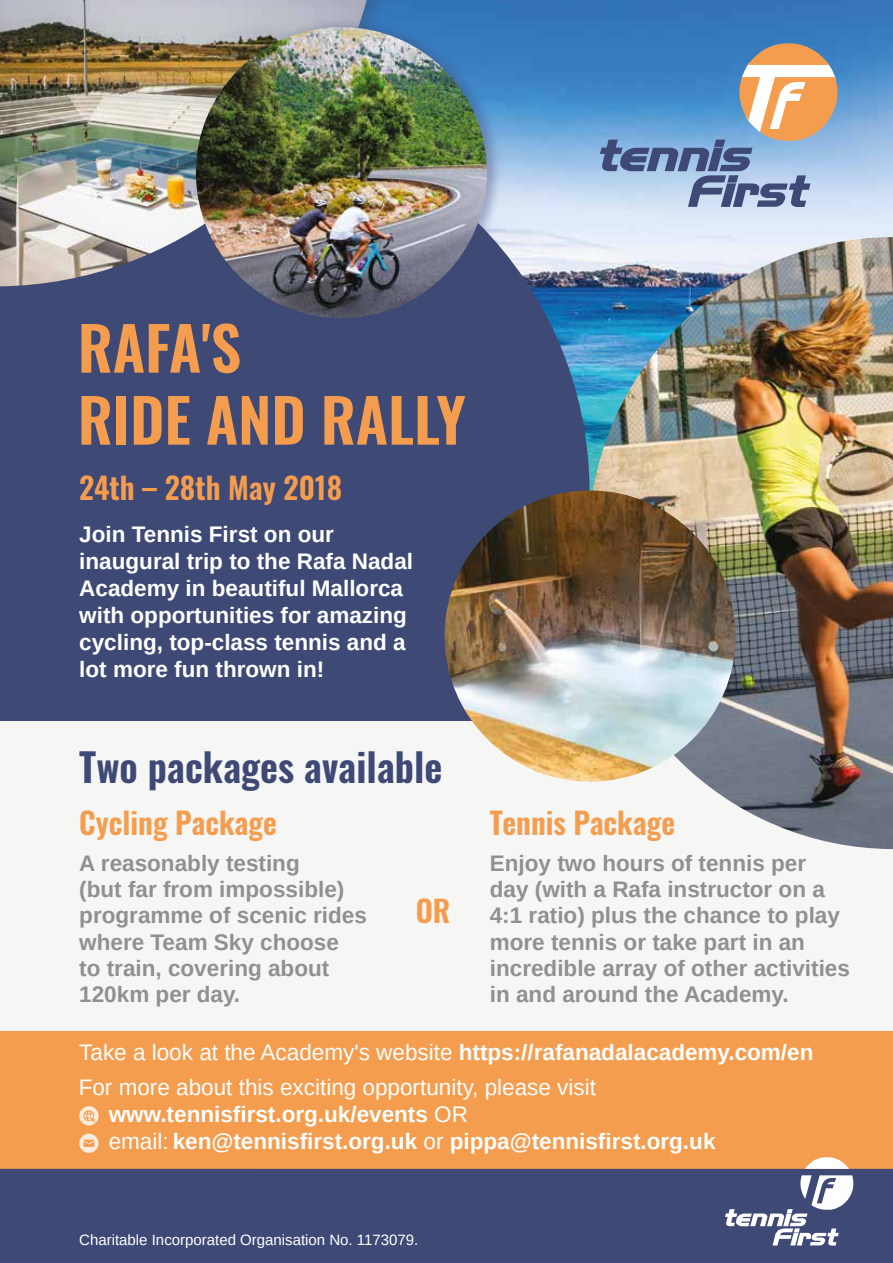
<style>
.page{position:relative;width:893px;height:1263px;background:#fff}
.page>*{position:absolute;margin:0;border:0;box-sizing:border-box;transform-origin:0 0}
.t1{font:600 60px/72px "Oswald";color:#f59d4f}
.t2{font:600 39px "Oswald";color:#3e4975}
.t3{font:600 30px "Oswald";color:#f59d4f}
.t4{font:700 22.5px/27px "Arimo";color:#fff}
.t5{font:700 22.5px/26.2px "Arimo";color:#8f908f}
.t6{font:15px "Arimo";color:#fff}
.s1{font-weight:400}
</style>
<div class="page">
<div style="left:0;top:1026px;width:893px;height:143px;background:#f59d4f"></div>
<img style="left:668px;top:0;width:225px;height:237px">
<div style="left:0;top:306px;width:588px;height:416px;background:#3e4975"></div>
<svg style="left:668px;top:40px;width:171px;height:167px"></svg>
<div style="left:0;top:1169px;width:893px;height:94px;background:#3e4975"></div>
<div style="left:0;top:722px;width:893px;height:309px;background:#f6f6f5"></div>
<img style="left:588px;top:237px;width:305px;height:612px">
<img style="left:445px;top:490px;width:291px;height:291px;border-radius:146px">
<svg style="left:805px;top:1157px;width:44px;height:12px"></svg>
<svg style="left:725px;top:1175px;width:128px;height:70px"></svg>
<svg style="left:79px;top:1106px;width:20px;height:19px"></svg>
<img style="left:0;top:0;width:125px;height:286px">
<img style="left:125px;top:0;width:543px;height:333px">
<img style="left:196px;top:27px;width:291px;height:291px;border-radius:146px">
<svg style="left:79px;top:1134px;width:20px;height:19px"></svg>
<h1 class="t1" style="left:78px;top:316px;width:389px">RAFA'S<br>RIDE AND RALLY</h1>
<h3 class="t3" style="left:79px;top:472px;width:264px">24th – 28th May 2018</h3>
<p class="t4" style="left:79px;top:521px;width:335px">Join Tennis First on our inaugural trip to the Rafa Nadal<br>Academy in beautiful Mallorca with opportunities for amazing cycling, top-class tennis and a lot more fun thrown in!</p>
<h2 class="t2" style="left:79px;top:746px;width:365px">Two packages available</h2>
<h3 class="t3" style="left:79px;top:807px;width:199px">Cycling Package</h3>
<p class="t5" style="left:79px;top:850px;width:289px">A reasonably testing<br>(but far from impossible) programme of scenic rides where Team Sky choose<br>to train, covering about<br>120km per day.</p>
<h3 class="t3" style="left:416px;top:895px;width:36px">OR</h3>
<h3 class="t3" style="left:490px;top:807px;width:187px">Tennis Package</h3>
<p class="t5" style="left:490px;top:850px;width:362px">Enjoy two hours of tennis per day (with a Rafa instructor on a<br>4:1 ratio) plus the chance to play more tennis or take part in an incredible array of other activities in and around the Academy.</p>
<p class="t4" style="left:79px;top:1039px;width:736px"><span class="s1">Take a look at the Academy's website</span> https://rafanadalacademy.com/en</p>
<p class="t4" style="left:109px;top:1074px;width:608px;text-indent:-30px"><span class="s1">For more about this exciting opportunity, please visit </span>www.tennisfirst.org.uk/events <span class="s1">OR<br>email:</span> ken@tennisfirst.org.uk <span class="s1">or</span> pippa@tennisfirst.org.uk</p>
<p class="t6" style="left:79px;top:1231px;width:341px">Charitable Incorporated Organisation No. 1173079.</p>
</div>
